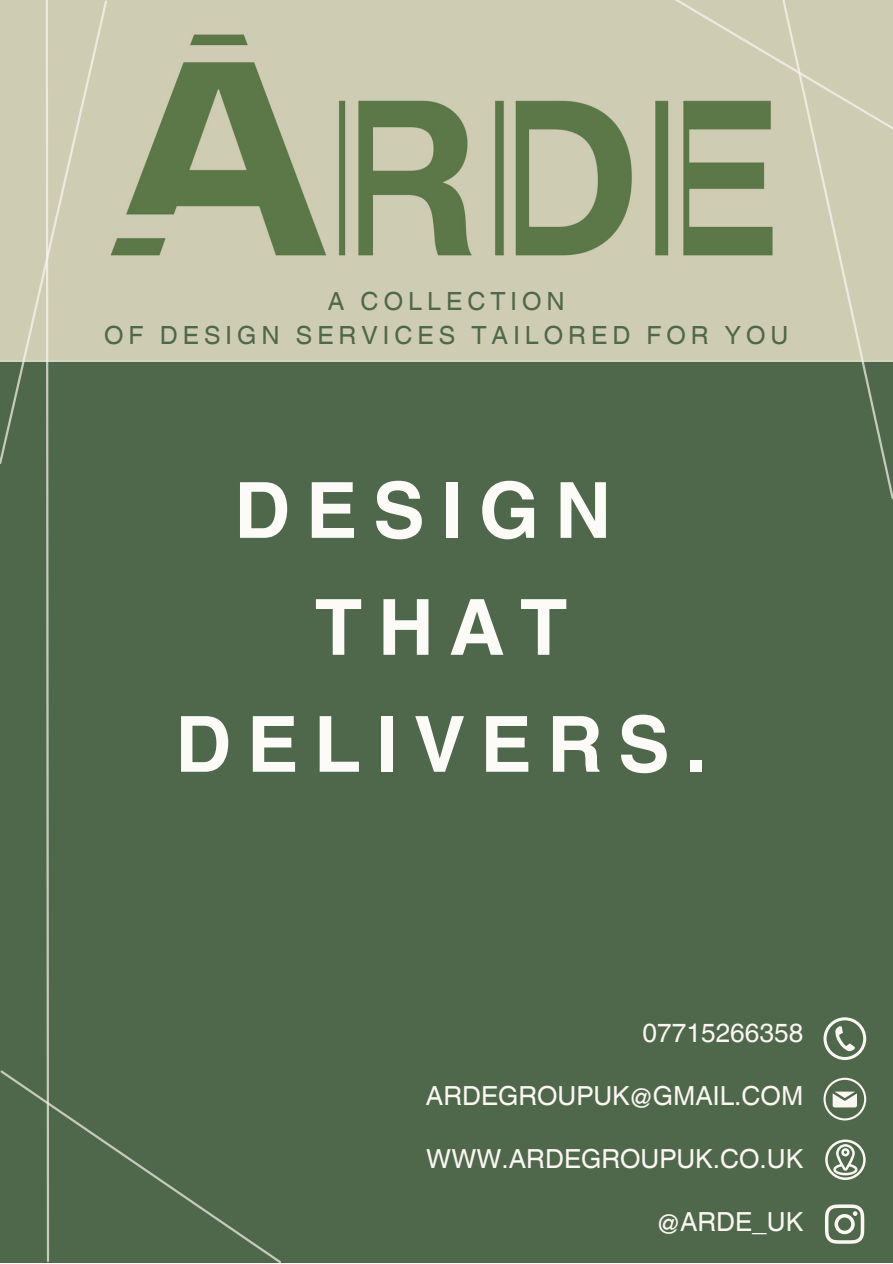
<style>
.page{position:relative;width:893px;height:1264px;background:#fff}
.page>*{position:absolute;margin:0;border:0;box-sizing:border-box;transform-origin:0 0}
.t1{font:700 77.4px/116.9px "Helvetica World";letter-spacing:.2em;color:#fcfbf8;text-align:center}
.t2{font:26.25px "Helvetica World";color:#faf6f1}
.t3{font:25.05px "Helvetica World";letter-spacing:.2em;color:#4f674b}
</style>
<div class="page">
<img style="left:109px;top:0;width:670px;height:360px">
<div style="left:0;top:360px;width:892px;height:902px;background:#4f674b"></div>
<svg style="left:594px;top:0;width:185px;height:200px"></svg>
<svg style="left:0;top:1070px;width:281px;height:192px"></svg>
<svg style="left:779px;top:0;width:113px;height:499px"></svg>
<svg style="left:45px;top:465px;width:5px;height:797px"></svg>
<svg style="left:0;top:0;width:109px;height:465px"></svg>
<svg style="left:823px;top:1017px;width:43px;height:43px"></svg>
<svg style="left:823px;top:1077px;width:43px;height:43px"></svg>
<svg style="left:825px;top:1139px;width:40px;height:40px"></svg>
<svg style="left:825px;top:1204px;width:39px;height:39px"></svg>
<p class="t3" style="left:328px;top:286px;width:238px">A COLLECTION</p>
<p class="t3" style="left:104px;top:321px;width:685px">OF DESIGN SERVICES TAILORED FOR YOU</p>
<p class="t1" style="left:234px;top:444px;width:379px">DESIGN</p>
<p class="t1" style="left:175px;top:561px;width:533px">THAT<br>DELIVERS.</p>
<p class="t2" style="left:642px;top:1017px;width:162px">07715266358</p>
<p class="t2" style="left:426px;top:1080px;width:379px">ARDEGROUPUK@GMAIL.COM</p>
<p class="t2" style="left:426px;top:1143px;width:378px">WWW.ARDEGROUPUK.CO.UK</p>
<p class="t2" style="left:657px;top:1206px;width:148px">@ARDE_UK</p>
</div>
